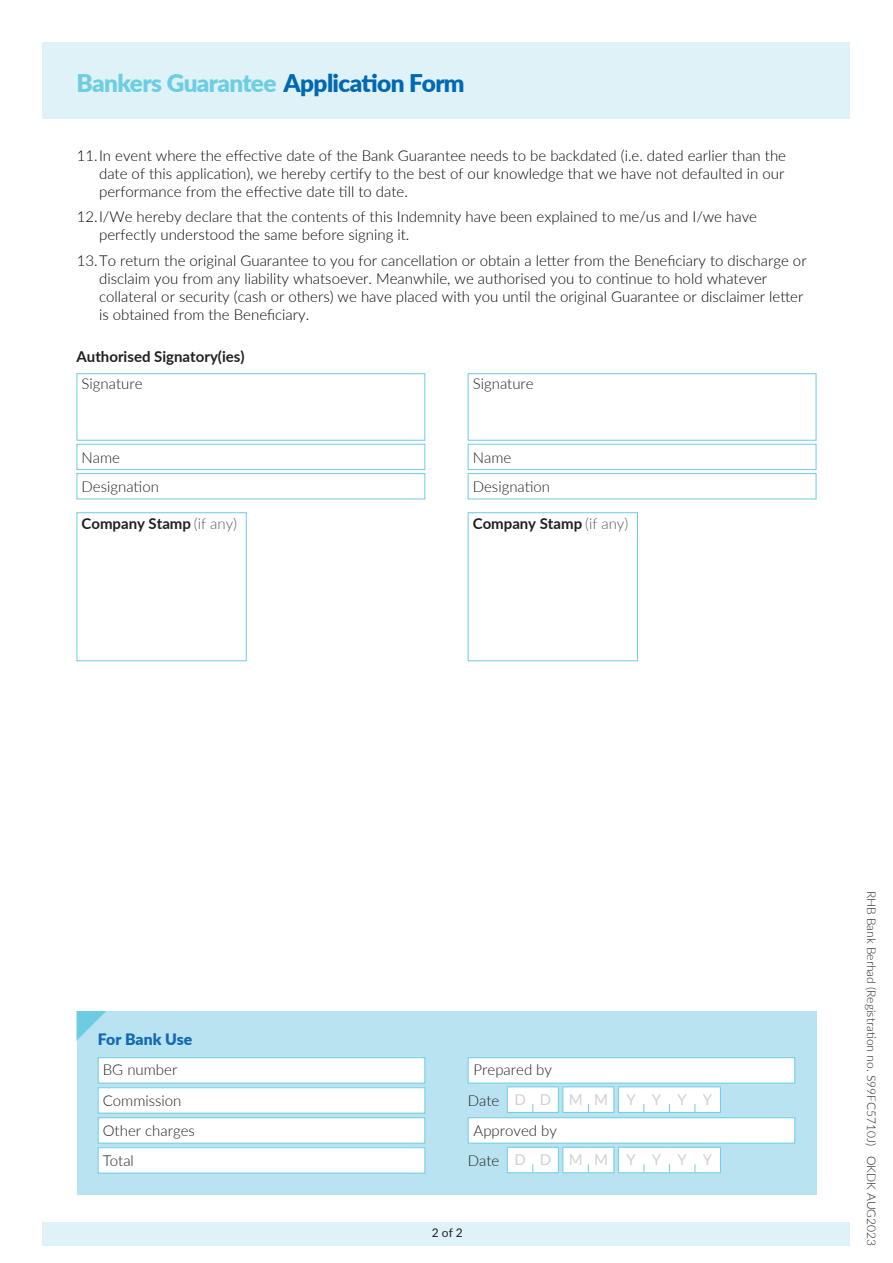
<style>
.page{position:relative;width:893px;height:1263px;background:#fff}
.page>*{position:absolute;margin:0;border:0;box-sizing:border-box;transform-origin:0 0}
.t1{font:900 24.3px "Lato";letter-spacing:-.025em;color:#6dcde3}
.t2{font:900 15.75px "Lato";color:#1368b2}
.t3{font:300 15px/18px "Lato";color:#050504}
.t4{font:300 15px "Lato";color:#211e1e}
.t5{font:700 15px "Lato";color:#211e1e}
.t6{font:15px "Lato";letter-spacing:1.065em;color:#d0d1d3}
.t7{font:300 12px "Lato";color:#211e1e}
.t8{font:12px "Lato";color:#231f20}
.s1{color:#0168b3}
.s2{font-weight:300;color:#58595b}
.s3{font-weight:300;color:#211e1e}
</style>
<div class="page">
<div style="left:43px;top:1222px;width:807px;height:24px;background:#def2f8"></div>
<div style="left:43px;top:43px;width:807px;height:76px;background:#def2f8"></div>
<div style="left:77px;top:1011px;width:739px;height:184px;background:#b9e3f1"></div>
<svg style="left:77px;top:1011px;width:29px;height:29px"></svg>
<div style="left:98px;top:1057px;width:327px;height:26px;background:#fff;border:1px solid #6ecce2"></div>
<div style="left:468px;top:1057px;width:327px;height:26px;background:#fff;border:1px solid #6ecce2"></div>
<div style="left:98px;top:1088px;width:327px;height:25px;background:#fff"></div>
<div style="left:98px;top:1087px;width:327px;height:26px;border:1px solid #6ecce2"></div>
<div style="left:98px;top:1117px;width:327px;height:26px;background:#fff;border:1px solid #6ecce2"></div>
<div style="left:468px;top:1117px;width:327px;height:26px;background:#fff;border:1px solid #6ecce2"></div>
<div style="left:98px;top:1148px;width:327px;height:25px;background:#fff"></div>
<div style="left:98px;top:1147px;width:327px;height:26px;border:1px solid #6ecce2"></div>
<svg style="left:507px;top:1086px;width:214px;height:27px;background:#ecf8fb"></svg>
<svg style="left:507px;top:1147px;width:214px;height:26px;background:#eff9fb"></svg>
<div style="left:77px;top:373px;width:348px;height:68px;background:#fff;border:1px solid #6ecce2"></div>
<div style="left:468px;top:373px;width:348px;height:68px;background:#fff;border:1px solid #6ecce2"></div>
<div style="left:77px;top:444px;width:348px;height:26px;border:1px solid #6ecce2"></div>
<div style="left:468px;top:444px;width:348px;height:26px;border:1px solid #6ecce2"></div>
<div style="left:77px;top:473px;width:348px;height:26px;background:#fff;border:1px solid #6ecce2"></div>
<div style="left:468px;top:473px;width:348px;height:26px;background:#fff;border:1px solid #6ecce2"></div>
<div style="left:77px;top:512px;width:170px;height:149px;border:1px solid #6ecce2"></div>
<div style="left:468px;top:512px;width:170px;height:149px;border:1px solid #6ecce2"></div>
<h1 class="t1" style="left:77px;top:65px;width:390px">Bankers Guarantee <span class="s1">Application Form</span></h1>
<p class="t3" style="left:99px;top:146px;width:688px;text-align:justify;text-indent:-22px">11. In event where the effective date of the Bank Guarantee needs to be backdated (i.e. dated earlier than the date of this application), we hereby certify to the best of our knowledge that we have not defaulted in our performance from the effective date till to date.</p>
<p class="t3" style="left:99px;top:207px;width:659px;text-indent:-22px">12. I/We hereby declare that the contents of this Indemnity have been explained to me/us and I/we have perfectly understood the same before signing it.</p>
<p class="t3" style="left:99px;top:251px;width:709px;text-indent:-22px">13. To return the original Guarantee to you for cancellation or obtain a letter from the Beneficiary to discharge or disclaim you from any liability whatsoever. Meanwhile, we authorised you to continue to hold whatever collateral or security (cash or others) we have placed with you until the original Guarantee or disclaimer letter is obtained from the Beneficiary.</p>
<p class="t5" style="left:77px;top:345px;width:170px">Authorised Signatory(ies)</p>
<p class="t4" style="left:82px;top:373px;width:62px">Signature</p>
<p class="t4" style="left:473px;top:373px;width:62px">Signature</p>
<p class="t4" style="left:82px;top:447px;width:40px">Name</p>
<p class="t4" style="left:473px;top:447px;width:40px">Name</p>
<p class="t4" style="left:82px;top:476px;width:79px">Designation</p>
<p class="t4" style="left:473px;top:476px;width:79px">Designation</p>
<p class="t5" style="left:82px;top:513px;width:157px">Company Stamp <span class="s2">(if any)</span></p>
<p class="t5" style="left:473px;top:513px;width:157px">Company Stamp <span class="s2">(if any)</span></p>
<p class="t2" style="left:98px;top:1027px;width:96px">For Bank Use</p>
<p class="t4" style="left:103px;top:1059px;width:76px">BG number</p>
<p class="t4" style="left:474px;top:1059px;width:80px">Prepared by</p>
<p class="t4" style="left:103px;top:1090px;width:80px">Commission</p>
<p class="t6" style="left:468px;top:1089px;width:246px"><span class="s3">Date</span> DD MM YYYY</p>
<p class="t4" style="left:103px;top:1120px;width:94px">Other charges</p>
<p class="t4" style="left:474px;top:1120px;width:85px">Approved by</p>
<p class="t4" style="left:103px;top:1151px;width:33px">Total</p>
<p class="t6" style="left:468px;top:1149px;width:246px"><span class="s3">Date</span> DD MM YYYY</p>
<p class="t8" style="left:432px;top:1224px;width:33px">2 of 2</p>
<p class="t7" style="left:880px;top:890px;width:357px;rotate:90deg">RHB Bank Berhad (Registration no. S99FC5710J) OKDK AUG2023</p>
</div>
